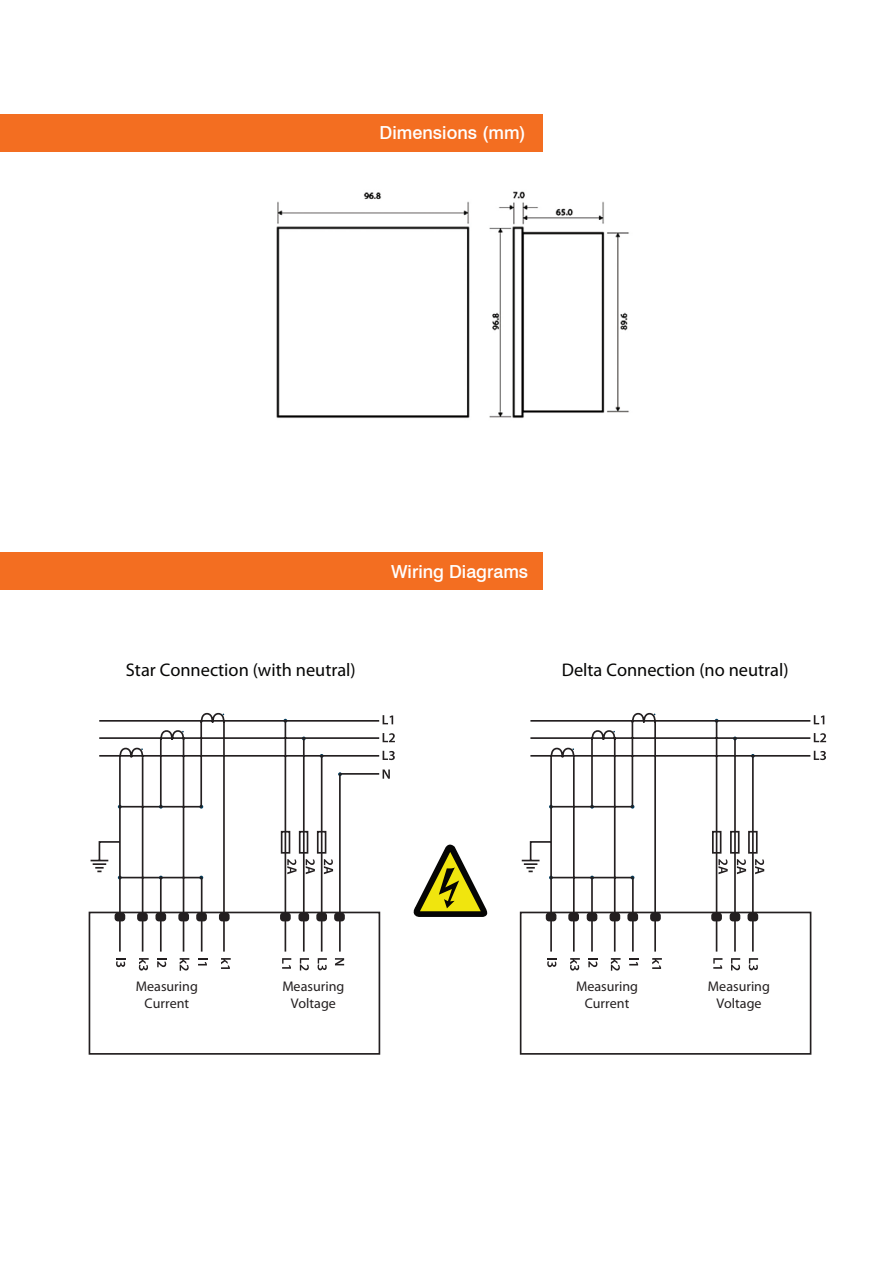
<style>
.page{position:relative;width:893px;height:1263px;background:#fff}
.page>*{position:absolute;margin:0;border:0;box-sizing:border-box;transform-origin:0 0}
.t1{font:18.3px "Myriad Pro";color:#050504}
.t2{font:500 18px "Swiss 721 BT";color:#fff}
.t3{font:14.1px/16.8px "Myriad Pro";color:#231f20;text-align:center}
</style>
<div class="page">
<div style="left:0;top:553px;width:543px;height:37px;background:#f36e21"></div>
<div style="left:0;top:115px;width:543px;height:37px;background:#f36e21"></div>
<img style="left:276px;top:191px;width:353px;height:227px">
<svg style="left:383px;top:715px;width:10px;height:9px"></svg>
<svg style="left:383px;top:733px;width:12px;height:9px"></svg>
<svg style="left:383px;top:751px;width:12px;height:9px"></svg>
<svg style="left:383px;top:769px;width:7px;height:10px"></svg>
<svg style="left:318px;top:958px;width:9px;height:12px"></svg>
<svg style="left:335px;top:958px;width:9px;height:7px"></svg>
<svg style="left:300px;top:958px;width:9px;height:12px"></svg>
<svg style="left:282px;top:958px;width:9px;height:11px"></svg>
<svg style="left:221px;top:958px;width:10px;height:11px"></svg>
<svg style="left:198px;top:958px;width:10px;height:7px"></svg>
<svg style="left:180px;top:958px;width:9px;height:13px"></svg>
<svg style="left:157px;top:958px;width:10px;height:9px"></svg>
<svg style="left:139px;top:958px;width:10px;height:12px"></svg>
<svg style="left:116px;top:958px;width:10px;height:9px"></svg>
<svg style="left:89px;top:712px;width:292px;height:241px"></svg>
<svg style="left:280px;top:830px;width:53px;height:44px"></svg>
<div style="left:89px;top:912px;width:291px;height:143px;border:2px solid #231f20"></div>
<svg style="left:814px;top:715px;width:10px;height:9px"></svg>
<svg style="left:814px;top:733px;width:12px;height:9px"></svg>
<svg style="left:814px;top:751px;width:12px;height:9px"></svg>
<svg style="left:749px;top:958px;width:9px;height:12px"></svg>
<svg style="left:731px;top:958px;width:9px;height:12px"></svg>
<svg style="left:713px;top:958px;width:9px;height:11px"></svg>
<svg style="left:652px;top:958px;width:10px;height:11px"></svg>
<svg style="left:629px;top:958px;width:10px;height:7px"></svg>
<svg style="left:611px;top:958px;width:9px;height:13px"></svg>
<svg style="left:588px;top:958px;width:10px;height:9px"></svg>
<svg style="left:570px;top:958px;width:10px;height:12px"></svg>
<svg style="left:547px;top:958px;width:10px;height:9px"></svg>
<svg style="left:520px;top:712px;width:292px;height:241px"></svg>
<svg style="left:711px;top:830px;width:53px;height:44px"></svg>
<div style="left:520px;top:912px;width:291px;height:143px;border:2px solid #231f20"></div>
<svg style="left:413px;top:845px;width:75px;height:72px"></svg>
<p class="t2" style="left:380px;top:122px;width:148px">Dimensions (mm)</p>
<p class="t1" style="left:126px;top:660px;width:231px">Star Connection (with neutral)</p>
<p class="t2" style="left:391px;top:561px;width:139px">Wiring Diagrams</p>
<p class="t1" style="left:562px;top:660px;width:228px">Delta Connection (no neutral)</p>
<p class="t3" style="left:136px;top:978px;width:63px">Measuring<br>Current</p>
<p class="t3" style="left:282px;top:978px;width:63px">Measuring<br>Voltage</p>
<p class="t3" style="left:576px;top:978px;width:63px">Measuring<br>Current</p>
<p class="t3" style="left:708px;top:978px;width:63px">Measuring<br>Voltage</p>
</div>
